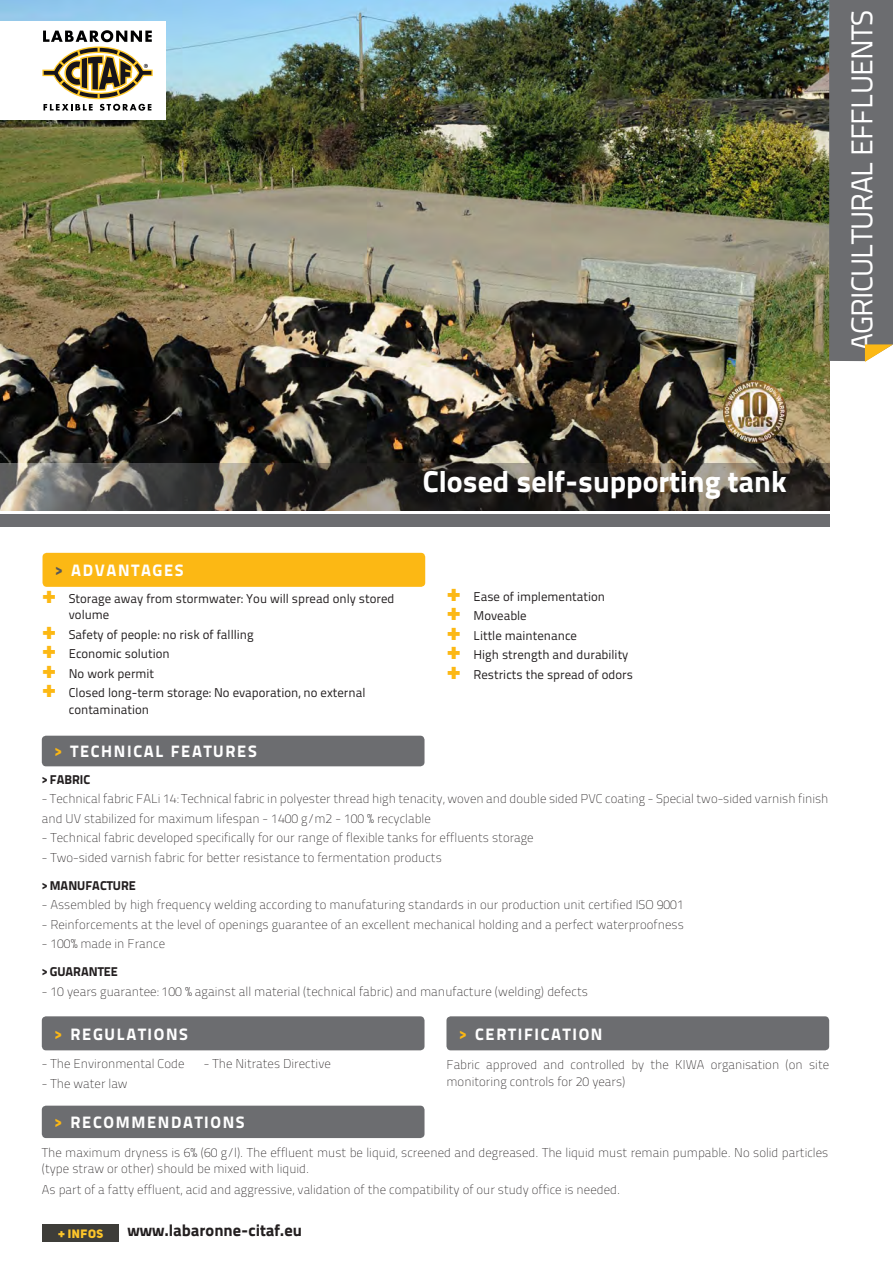
<style>
.page{position:relative;width:893px;height:1263px;background:#fff}
.page>*{position:absolute;margin:0;border:0;box-sizing:border-box;transform-origin:0 0}
.t1{font:30px "Titillium Text 25 L 999 wt";color:#fff}
.t2{font:30px "Titillium Text 25 L 400 wt";letter-spacing:-.03em;color:#fff}
.inter01{font:16.5px "Titillium Text 25 L 999 wt";letter-spacing:.1em;color:#fff}
.t3{font:16.5px "Titillium Text 25 L 999 wt";color:#231f20}
.c01{font:12.9px "Titillium Text 25 L 1 wt";color:#231f20}
.c01-2{font:12.75px/16.5px "Titillium Text 25 L 1 wt";color:#231f20}
.t4{font:12.75px/16.5px "Titillium Text 25 L 400 wt";color:#231f20}
.c01-3{font:12.75px "Titillium Text 25 L 999 wt";color:#231f20}
.t5{font:12px "Uni Sans Heavy CAPS";letter-spacing:.045em;color:#fec62a}
.s1{color:#57585a}
.s2{color:#fcb814}
</style>
<div class="page">
<img style="left:0;top:0;width:829px;height:463px">
<div style="left:42px;top:736px;width:382px;height:30px;background:#6c6d70;border-radius:4px"></div>
<svg style="left:0;top:463px;width:829px;height:47px;background:#44403b"></svg>
<div style="left:446px;top:1016px;width:383px;height:34px;background:#6c6d70;border-radius:4px"></div>
<div style="left:0;top:514px;width:829px;height:13px;background:#6c6d70"></div>
<div style="left:42px;top:1016px;width:382px;height:34px;background:#6c6d70;border-radius:4px"></div>
<div style="left:42px;top:1106px;width:382px;height:32px;background:#6c6d70;border-radius:4px"></div>
<img style="left:723px;top:380px;width:64px;height:64px;border-radius:32px">
<div style="left:43px;top:553px;width:382px;height:34px;background:#fcb814;border-radius:4px"></div>
<div style="left:829px;top:0;width:64px;height:362px;background:#6c6d70"></div>
<div style="left:43px;top:1225px;width:76px;height:17px;background:#3e3d39"></div>
<div style="left:0;top:21px;width:165px;height:99px;background:#fff"></div>
<svg style="left:43px;top:30px;width:109px;height:81px"></svg>
<p class="t2" style="left:840px;top:351px;width:342px;rotate:-90deg">AGRICULTURAL EFFLUENTS</p>
<p class="inter01" style="left:55px;top:557px;width:130px"><span class="s1">&gt;</span> ADVANTAGES</p>
<p class="t4" style="left:69px;top:589px;width:327px">Storage away from stormwater: You will spread only stored volume</p>
<p class="t4" style="left:69px;top:625px;width:186px">Safety of people: no risk of fallling</p>
<p class="t4" style="left:69px;top:645px;width:102px">Economic solution</p>
<p class="t4" style="left:69px;top:664px;width:87px">No work permit</p>
<p class="t4" style="left:69px;top:684px;width:298px">Closed long-term storage: No evaporation, no external contamination</p>
<p class="inter01" style="left:55px;top:738px;width:204px"><span class="s2">&gt;</span> TECHNICAL FEATURES</p>
<p class="t1" style="left:423px;top:458px;width:365px">Closed self-supporting tank</p>
<p class="t4" style="left:473px;top:587px;width:133px">Ease of implementation</p>
<p class="t4" style="left:473px;top:607px;width:55px">Moveable</p>
<p class="t4" style="left:473px;top:626px;width:105px">Little maintenance</p>
<p class="t4" style="left:473px;top:646px;width:156px">High strength and durability</p>
<p class="t4" style="left:473px;top:665px;width:161px">Restricts the spread of odors</p>
<p class="c01-3" style="left:42px;top:769px;width:50px">&gt;FABRIC</p>
<p class="c01-2" style="left:42px;top:788px;width:788px;line-height:19.5px">- Technical fabric FALi 14: Technical fabric in polyester thread high tenacity, woven and double sided PVC coating - Special two-sided varnish finish and UV stabilized for maximum lifespan - 1400 g/m2 - 100 % recyclable</p>
<p class="c01-2" style="left:42px;top:829px;width:493px">- Technical fabric developed specifically for our range of flexible tanks for effluents storage</p>
<p class="c01-2" style="left:42px;top:848px;width:402px">- Two-sided varnish fabric for better resistance to fermentation products</p>
<p class="c01-3" style="left:42px;top:875px;width:96px">&gt;MANUFACTURE</p>
<p class="c01-2" style="left:42px;top:896px;width:643px">- Assembled by high frequency welding according to manufaturing standards in our production unit certified ISO 9001</p>
<p class="c01-2" style="left:42px;top:915px;width:643px">- Reinforcements at the level of openings guarantee of an excellent mechanical holding and a perfect waterproofness</p>
<p class="c01-2" style="left:42px;top:935px;width:125px">- 100% made in France</p>
<p class="c01-3" style="left:42px;top:961px;width:78px">&gt;GUARANTEE</p>
<p class="c01" style="left:42px;top:982px;width:548px">- 10 years guarantee: 100 % against all material (technical fabric) and manufacture (welding) defects</p>
<p class="inter01" style="left:55px;top:1021px;width:135px"><span class="s2">&gt;</span> REGULATIONS</p>
<p class="c01-2" style="left:42px;top:1055px;width:144px">- The Environmental Code</p>
<p class="c01-2" style="left:204px;top:1055px;width:129px">- The Nitrates Directive</p>
<p class="c01-2" style="left:42px;top:1074px;width:87px">- The water law</p>
<p class="inter01" style="left:55px;top:1109px;width:192px"><span class="s2">&gt;</span> RECOMMENDATIONS</p>
<p class="c01-2" style="left:42px;top:1143px;width:788px">The maximum dryness is 6% (60 g/l). The effluent must be liquid, screened and degreased. The liquid must remain pumpable. No solid particles (type straw or other) should be mixed with liquid.</p>
<p class="c01-2" style="left:42px;top:1180px;width:580px">As part of a fatty effluent, acid and aggressive, validation of the compatibility of our study office is needed.</p>
<p class="inter01" style="left:459px;top:1021px;width:145px"><span class="s2">&gt;</span> CERTIFICATION</p>
<p class="c01-2" style="left:446px;top:1056px;width:384px">Fabric approved and controlled by the KIWA organisation (on site monitoring controls for 20 years)</p>
<p class="t5" style="left:58px;top:1226px;width:47px">+ INFOS</p>
<p class="t3" style="left:128px;top:1217px;width:176px">www.labaronne-citaf.eu</p>
</div>
